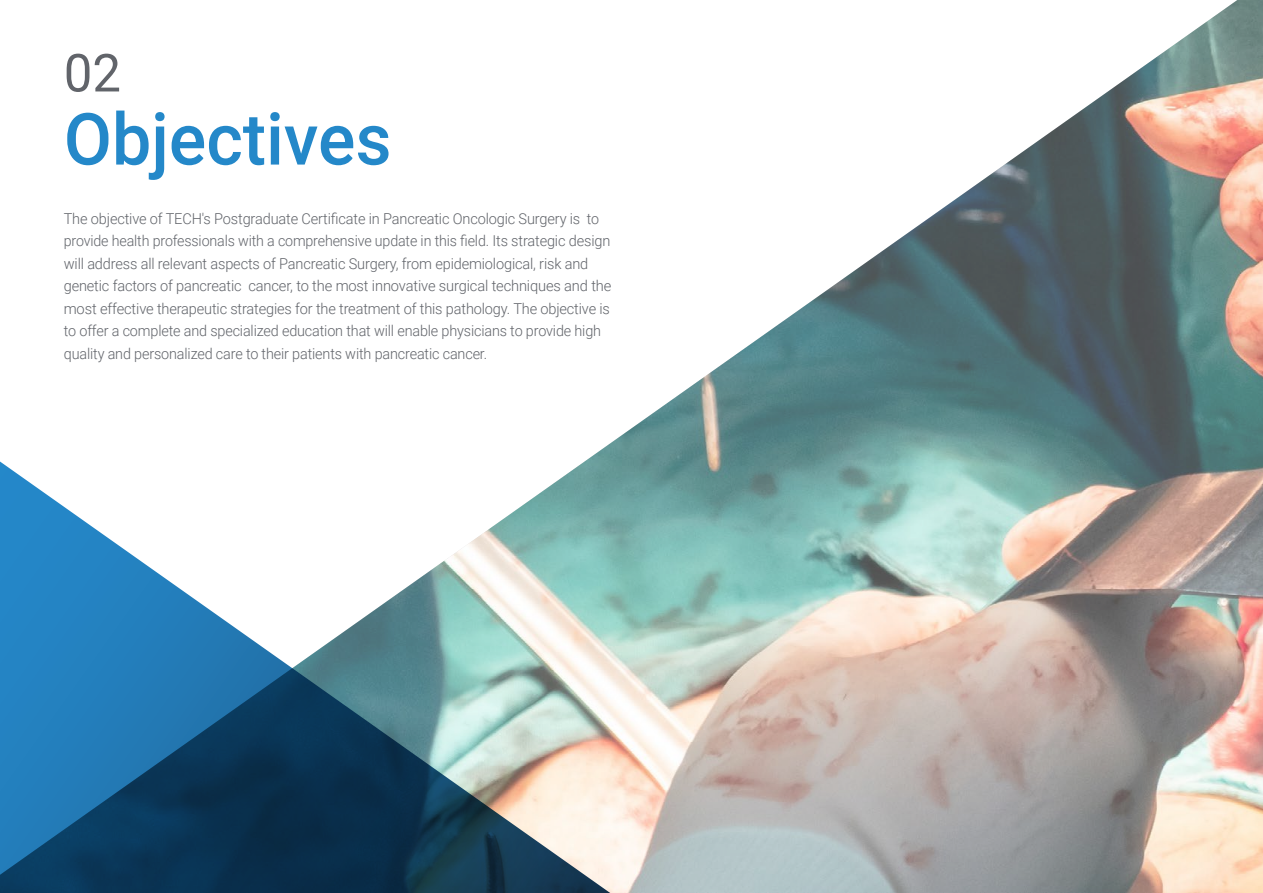
<style>
.page{position:relative;width:1263px;height:893px;background:#fff}
.page>*{position:absolute;margin:0;border:0;box-sizing:border-box;transform-origin:0 0}
.t1{font:500 72px "Roboto";color:#2488c9}
.t2{font:52.5px "Roboto";color:#61646a}
.t3{font:300 15px/22.5px "Roboto";letter-spacing:-.01em;color:#61646a}
</style>
<div class="page">
<img style="left:606px;top:0;width:657px;height:893px">
<svg style="left:0;top:446px;width:640px;height:447px"></svg>
<h2 class="t2" style="left:64px;top:36px;width:59px">02</h2>
<h1 class="t1" style="left:64px;top:89px;width:329px">Objectives</h1>
<p class="t3" style="left:64px;top:207px;width:549px">The objective of TECH's Postgraduate Certificate in Pancreatic Oncologic Surgery is to provide health professionals with a comprehensive update in this field. Its strategic design will address all relevant aspects of Pancreatic Surgery, from epidemiological, risk and genetic factors of pancreatic cancer, to the most innovative surgical techniques and the most effective therapeutic strategies for the treatment of this pathology. The objective is to offer a complete and specialized education that will enable physicians to provide high quality and personalized care to their patients with pancreatic cancer.</p>
</div>
